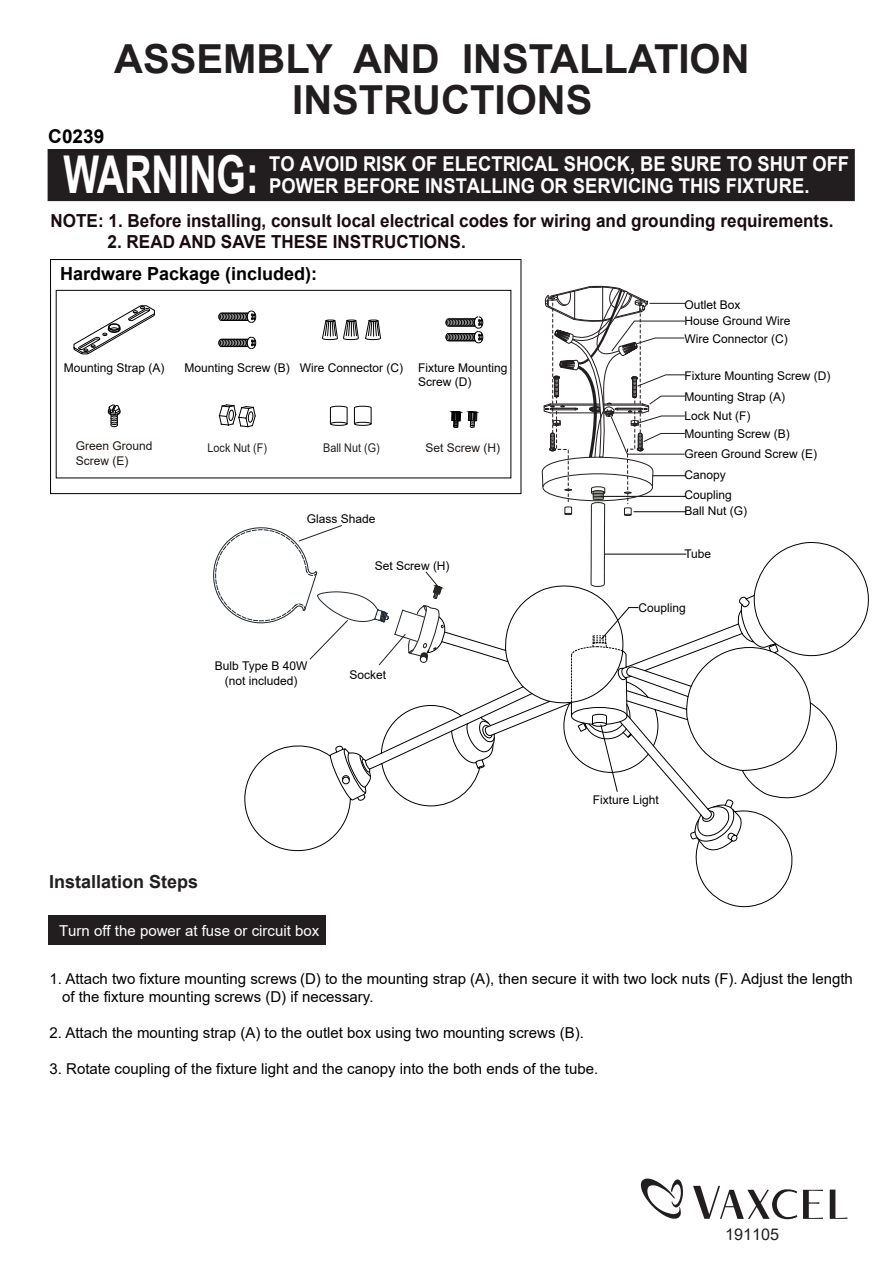
<style>
.page{position:relative;width:893px;height:1263px;background:#fff}
.page>*{position:absolute;margin:0;border:0;box-sizing:border-box;transform-origin:0 0}
.t1{font:700 52.2px "Arial";color:#fff;scale:.72 1}
.t2{font:700 40.05px/41.1px "Arial";color:#221e1f;text-align:center}
.t3{font:700 20.4px/22px "Arial";color:#fff;scale:.9 1}
.t4{font:700 19.05px "Arial";color:#000}
.t5{font:700 18px "Arial";color:#1b0b0f;scale:.95 1}
.t6{font:700 18px "Arial";color:#000}
.t7{font:700 18px "Arial";color:#221e1f}
.t8{font:16.2px "Arial";color:#221e1f}
.t9{font:15px/18px "Arial";color:#000}
.t10{font:15px "Arial";color:#fff}
.t11{font:12px/14.4px "Arial";color:#000}
.t12{font:12px "Arial";color:#221714}
.t13{font:12px "Arial";color:#221e1f;scale:.9 1}
</style>
<div class="page">
<svg style="left:830px;top:1189px;width:17px;height:30px"></svg>
<svg style="left:693px;top:1186px;width:104px;height:33px"></svg>
<svg style="left:803px;top:1190px;width:20px;height:29px"></svg>
<svg style="left:641px;top:1178px;width:42px;height:41px"></svg>
<div style="left:48px;top:149px;width:807px;height:52px;background:#221e1f"></div>
<svg style="left:108px;top:404px;width:12px;height:23px"></svg>
<svg style="left:73px;top:305px;width:82px;height:50px"></svg>
<svg style="left:695px;top:542px;width:174px;height:366px"></svg>
<svg style="left:213px;top:286px;width:598px;height:571px"></svg>
<div style="left:48px;top:915px;width:278px;height:29px;background:#221e1f"></div>
<h3 class="t4" style="left:48px;top:122px;width:58px">C0239</h3>
<h2 class="t2" style="left:114px;top:39px;width:637px">ASSEMBLY AND INSTALLATION<br>INSTRUCTIONS</h2>
<h1 class="t1" style="left:63px;top:138px;width:273px">WARNING:</h1>
<h3 class="t3" style="left:269px;top:153px;width:646px">TO AVOID RISK OF ELECTRICAL SHOCK, BE SURE TO SHUT OFF<br>POWER BEFORE INSTALLING OR SERVICING THIS FIXTURE.</h3>
<h3 class="t5" style="left:51px;top:208px;width:826px">NOTE: 1. Before installing, consult local electrical codes for wiring and grounding requirements.</h3>
<h3 class="t5" style="left:108px;top:229px;width:379px">2. READ AND SAVE THESE INSTRUCTIONS.</h3>
<h3 class="t6" style="left:60px;top:261px;width:259px">Hardware Package (included):</h3>
<p class="t11" style="left:64px;top:360px;width:102px">Mounting Strap (A)</p>
<p class="t11" style="left:185px;top:360px;width:220px">Mounting Screw (B) Wire Connector (C)</p>
<p class="t11" style="left:418px;top:360px;width:91px">Fixture Mounting<br>Screw (D)</p>
<p class="t12" style="left:76px;top:438px;width:78px">Green Ground</p>
<p class="t12" style="left:425px;top:440px;width:76px">Set Screw (H)</p>
<p class="t12" style="left:76px;top:452px;width:54px">Screw (E)</p>
<p class="t13" style="left:208px;top:440px;width:68px">Lock Nut (F)</p>
<p class="t13" style="left:323px;top:440px;width:64px">Ball Nut (G)</p>
<p class="t11" style="left:307px;top:511px;width:70px">Glass Shade</p>
<p class="t11" style="left:215px;top:658px;width:94px;text-align:center">Bulb Type B 40W (not included)</p>
<p class="t11" style="left:375px;top:559px;width:76px">Set Screw (H)</p>
<p class="t11" style="left:349px;top:667px;width:38px">Socket</p>
<h3 class="t7" style="left:49px;top:869px;width:151px">Installation Steps</h3>
<p class="t10" style="left:59px;top:920px;width:262px">Turn off the power at fuse or circuit box</p>
<p class="t11" style="left:684px;top:296px;width:108px;line-height:16.5px">Outlet Box<br>House Ground Wire</p>
<p class="t11" style="left:684px;top:332px;width:105px">Wire Connector (C)</p>
<p class="t11" style="left:684px;top:365px;width:148px;line-height:20.7px">Fixture Mounting Screw (D)<br>Mounting Strap (A)</p>
<p class="t11" style="left:684px;top:407px;width:107px;line-height:17.9px">Lock Nut (F)<br>Mounting Screw (B)</p>
<p class="t11" style="left:684px;top:443px;width:134px;line-height:21.1px">Green Ground Screw (E)<br>Canopy</p>
<p class="t11" style="left:684px;top:504px;width:64px">Ball Nut (G)</p>
<p class="t11" style="left:684px;top:488px;width:49px">Coupling</p>
<p class="t11" style="left:684px;top:546px;width:28px">Tube</p>
<p class="t11" style="left:639px;top:601px;width:49px">Coupling</p>
<p class="t11" style="left:593px;top:792px;width:68px">Fixture Light</p>
<p class="t9" style="left:62px;top:970px;width:792px;text-indent:-13px">1. Attach two fixture mounting screws (D) to the mounting strap (A), then secure it with two lock nuts (F). Adjust the length of the fixture mounting screws (D) if necessary.</p>
<p class="t9" style="left:50px;top:1024px;width:536px">2. Attach the mounting strap (A) to the outlet box using two mounting screws (B).</p>
<p class="t9" style="left:50px;top:1060px;width:550px">3. Rotate coupling of the fixture light and the canopy into the both ends of the tube.</p>
<h3 class="t8" style="left:725px;top:1223px;width:55px">191105</h3>
</div>
